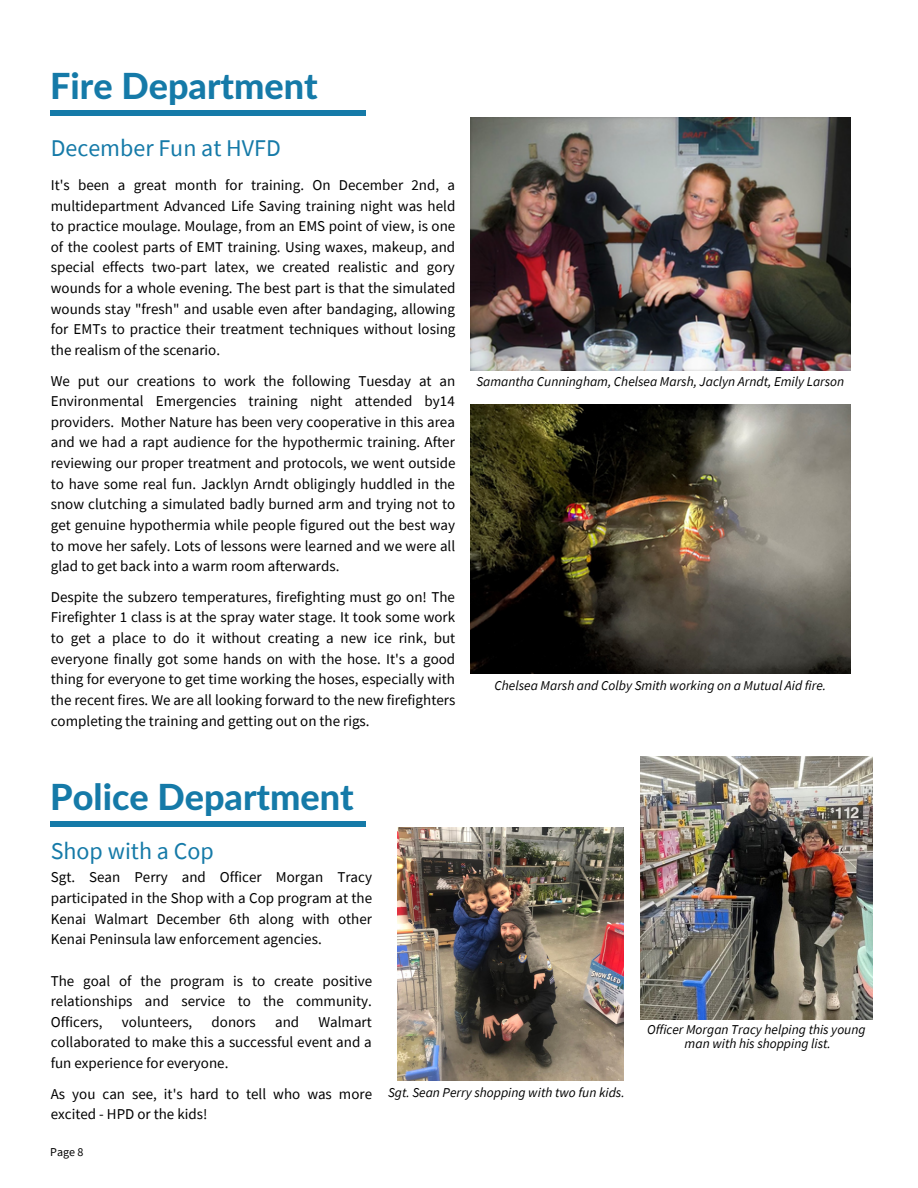
<style>
.page{position:relative;width:918px;height:1188px;background:#fff}
.page>*{position:absolute;margin:0;border:0;box-sizing:border-box;transform-origin:0 0}
.t1{font:800 36px "Lato Latin";color:#157aa8}
.t2{font:24px "Source Sans Pro";color:#157aa8}
.t3{font:15px/20.5px "Source Sans Pro";color:#000;text-align:justify}
.t4{font:italic 13.5px "Source Sans Pro";color:#000}
.t5{font:12px "Source Sans Pro";color:#000}
</style>
<div class="page">
<img style="left:470px;top:117px;width:381px;height:253px">
<div style="left:50px;top:110px;width:316px;height:6px;background:#157aa8"></div>
<img style="left:470px;top:405px;width:381px;height:269px">
<div style="left:50px;top:821px;width:316px;height:6px;background:#157aa8"></div>
<img style="left:397px;top:827px;width:226px;height:253px">
<img style="left:641px;top:756px;width:231px;height:264px">
<p class="t1" style="left:50px;top:70px;width:269px">Fire Department</p>
<p class="t2" style="left:51px;top:133px;width:232px">December Fun at HVFD</p>
<p class="t3" style="left:51px;top:174px;width:406px">It's been a great month for training. On December 2nd, a multidepartment Advanced Life Saving training night was held to practice moulage. Moulage, from an EMS point of view, is one of the coolest parts of EMT training. Using waxes, makeup, and special effects two-part latex, we created realistic and gory wounds for a whole evening. The best part is that the simulated wounds stay "fresh" and usable even after bandaging, allowing for EMTs to practice their treatment techniques without losing the realism of the scenario.</p>
<p class="t3" style="left:51px;top:370px;width:406px">We put our creations to work the following Tuesday at an Environmental Emergencies training night attended by14 providers. Mother Nature has been very cooperative in this area and we had a rapt audience for the hypothermic training. After reviewing our proper treatment and protocols, we went outside to have some real fun. Jacklyn Arndt obligingly huddled in the snow clutching a simulated badly burned arm and trying not to get genuine hypothermia while people figured out the best way to move her safely. Lots of lessons were learned and we were all glad to get back into a warm room afterwards.</p>
<p class="t3" style="left:51px;top:586px;width:406px">Despite the subzero temperatures, firefighting must go on! The Firefighter 1 class is at the spray water stage. It took some work to get a place to do it without creating a new ice rink, but everyone finally got some hands on with the hose. It's a good thing for everyone to get time working the hoses, especially with the recent fires. We are all looking forward to the new firefighters completing the training and getting out on the rigs.</p>
<p class="t4" style="left:476px;top:373px;width:369px">Samantha Cunningham, Chelsea Marsh, Jaclyn Arndt, Emily Larson</p>
<p class="t4" style="left:495px;top:677px;width:333px">Chelsea Marsh and Colby Smith working on a Mutual Aid fire.</p>
<p class="t1" style="left:50px;top:781px;width:305px">Police Department</p>
<p class="t2" style="left:51px;top:835px;width:164px">Shop with a Cop</p>
<p class="t3" style="left:51px;top:867px;width:323px">Sgt. Sean Perry and Officer Morgan Tracy participated in the Shop with a Cop program at the Kenai Walmart December 6th along with other Kenai Peninsula law enforcement agencies.</p>
<p class="t3" style="left:51px;top:970px;width:323px">The goal of the program is to create positive relationships and service to the community.<br>Officers,</p>
<p class="t3" style="left:51px;top:1011px;width:323px;text-indent:268px">Walmart collaborated to make this a successful event and a fun experience for everyone.</p>
<p class="t3" style="left:51px;top:1083px;width:323px">As you can see, it's hard to tell who was more excited - HPD or the kids!</p>
<p class="t4" style="left:388px;top:1084px;width:238px">Sgt. Sean Perry shopping with two fun kids.</p>
<p class="t3" style="left:122px;top:1011px;width:72px">volunteers,</p>
<p class="t3" style="left:212px;top:1011px;width:46px">donors</p>
<p class="t3" style="left:275px;top:1011px;width:26px">and</p>
<p class="t5" style="left:50px;top:1145px;width:35px">Page 8</p>
<p class="t4" style="left:647px;top:1021px;width:220px">Officer Morgan Tracy helping this young</p>
<p class="t4" style="left:685px;top:1034px;width:148px">man with his shopping list.</p>
</div>
